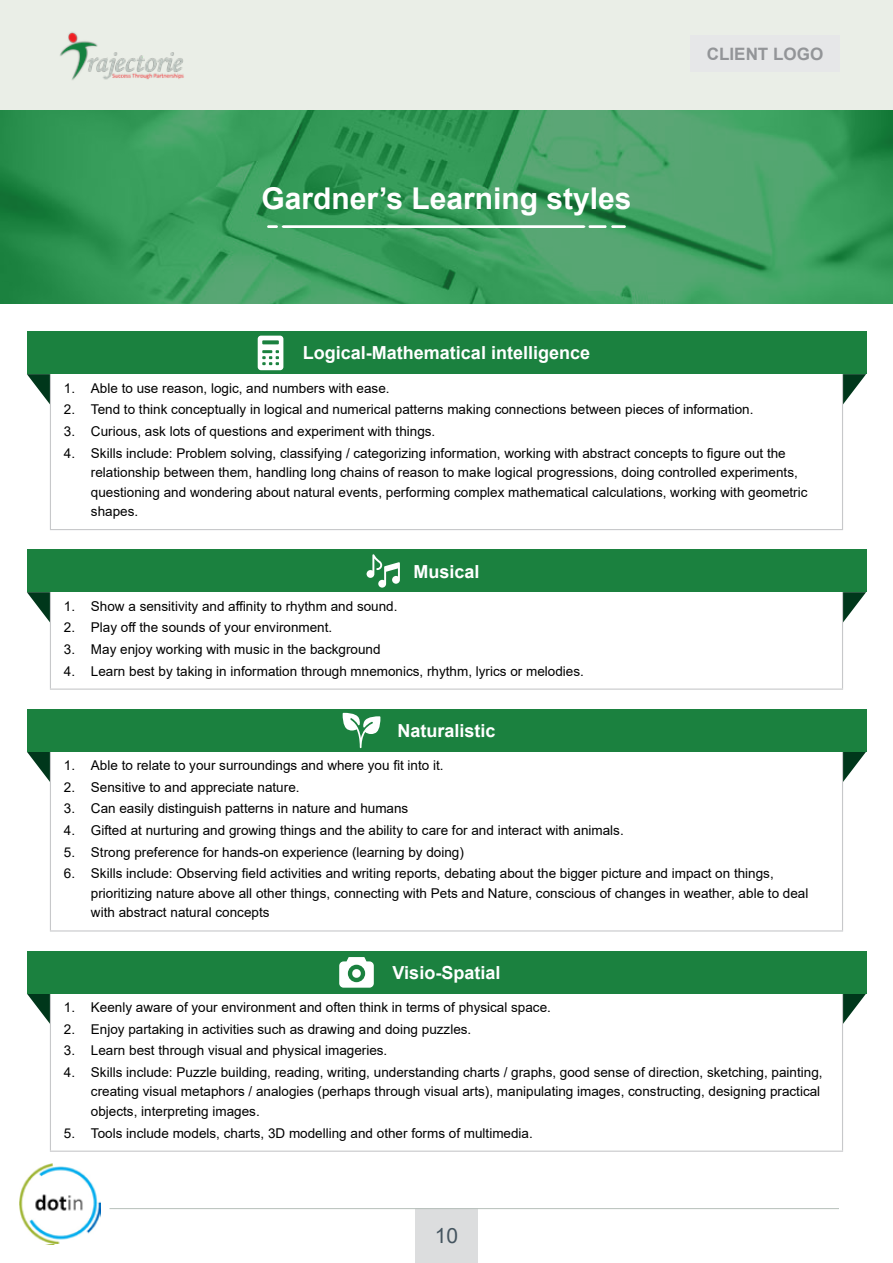
<style>
.page{position:relative;width:893px;height:1263px;background:#fff}
.page>*{position:absolute;margin:0;border:0;box-sizing:border-box;transform-origin:0 0}
.t1{font:700 30px "Arial";color:#fff}
.t2{font:21px "Arial";color:#455560}
.t3{font:700 18px "Arial";color:#fff}
.t4{font:700 17.1px "Arial";color:#939598}
.t5{font:13.5px/19.5px "Arial";color:#000}
</style>
<div class="page">
<div style="left:415px;top:1208px;width:63px;height:55px;background:#dcddde"></div>
<hr style="left:109px;top:1208px;width:730px;height:1px;background:#b6bfba">
<div style="left:0;top:0;width:893px;height:261px;background:#eaeee7"></div>
<img style="left:0;top:111px;width:893px;height:193px">
<img style="left:60px;top:32px;width:124px;height:48px">
<div style="left:690px;top:36px;width:150px;height:36px;background:#e6e7e8"></div>
<svg style="left:27px;top:374px;width:23px;height:31px"></svg>
<svg style="left:843px;top:374px;width:23px;height:31px"></svg>
<hr style="left:50px;top:370px;width:1px;height:159px;background:#c7c8ca">
<hr style="left:842px;top:370px;width:1px;height:159px;background:#c7c8ca">
<hr style="left:50px;top:529px;width:793px;height:1px;background:#c7c8ca">
<div style="left:27px;top:332px;width:839px;height:42px;background:#1b813f"></div>
<svg style="left:258px;top:336px;width:25px;height:34px"></svg>
<svg style="left:27px;top:592px;width:23px;height:31px"></svg>
<svg style="left:843px;top:592px;width:23px;height:31px"></svg>
<hr style="left:50px;top:588px;width:1px;height:100px;background:#c7c8ca">
<hr style="left:842px;top:588px;width:1px;height:100px;background:#c7c8ca">
<hr style="left:50px;top:688px;width:793px;height:2px;background:#c7c8ca">
<div style="left:27px;top:550px;width:839px;height:42px;background:#1b813f"></div>
<svg style="left:367px;top:554px;width:33px;height:34px"></svg>
<svg style="left:27px;top:752px;width:23px;height:30px"></svg>
<svg style="left:843px;top:752px;width:23px;height:30px"></svg>
<hr style="left:50px;top:747px;width:1px;height:183px;background:#c7c8ca">
<hr style="left:842px;top:747px;width:1px;height:183px;background:#c7c8ca">
<hr style="left:50px;top:930px;width:793px;height:1px;background:#c7c8ca">
<div style="left:27px;top:709px;width:839px;height:43px;background:#1b813f"></div>
<svg style="left:343px;top:713px;width:37px;height:35px"></svg>
<svg style="left:27px;top:993px;width:23px;height:31px"></svg>
<svg style="left:843px;top:993px;width:23px;height:31px"></svg>
<hr style="left:50px;top:989px;width:1px;height:161px;background:#c7c8ca">
<hr style="left:842px;top:989px;width:1px;height:161px;background:#c7c8ca">
<hr style="left:50px;top:1150px;width:793px;height:2px;background:#c7c8ca">
<div style="left:27px;top:951px;width:839px;height:42px;background:#1b813f"></div>
<svg style="left:339px;top:957px;width:35px;height:31px"></svg>
<img style="left:20px;top:1163px;width:81px;height:80px">
<svg style="left:267px;top:225px;width:318px;height:3px"></svg>
<hr style="left:588px;top:225px;width:19px;height:3px;background:#fff">
<hr style="left:611px;top:225px;width:15px;height:3px;background:#fff">
<h1 class="t1" style="left:261px;top:178px;width:372px">Gardner’s Learning styles</h1>
<h3 class="t3" style="left:303px;top:341px;width:289px">Logical-Mathematical intelligence</h3>
<p class="t4" style="left:707px;top:43px;width:118px">CLIENT LOGO</p>
<p class="t5" style="left:64px;top:378px;width:327px">1. Able to use reason, logic, and numbers with ease.</p>
<p class="t5" style="left:64px;top:400px;width:691px">2. Tend to think conceptually in logical and numerical patterns making connections between pieces of information.</p>
<p class="t5" style="left:64px;top:421px;width:373px">3. Curious, ask lots of questions and experiment with things.</p>
<p class="t5" style="left:91px;top:443px;width:718px;text-indent:-27px">4. Skills include: Problem solving, classifying / categorizing information, working with abstract concepts to figure out the relationship between them, handling long chains of reason to make logical progressions, doing controlled experiments, questioning and wondering about natural events, performing complex mathematical calculations, working with geometric shapes.</p>
<h3 class="t3" style="left:413px;top:559px;width:68px">Musical</h3>
<p class="t5" style="left:64px;top:596px;width:335px">1. Show a sensitivity and affinity to rhythm and sound.</p>
<p class="t5" style="left:64px;top:618px;width:270px">2. Play off the sounds of your environment.</p>
<p class="t5" style="left:64px;top:639px;width:318px">3. May enjoy working with music in the background</p>
<p class="t5" style="left:64px;top:661px;width:521px">4. Learn best by taking in information through mnemonics, rhythm, lyrics or melodies.</p>
<h3 class="t3" style="left:397px;top:719px;width:100px">Naturalistic</h3>
<p class="t5" style="left:64px;top:755px;width:381px">1. Able to relate to your surroundings and where you fit into it.</p>
<p class="t5" style="left:64px;top:777px;width:237px">2. Sensitive to and appreciate nature.</p>
<p class="t5" style="left:64px;top:799px;width:346px">3. Can easily distinguish patterns in nature and humans</p>
<p class="t5" style="left:64px;top:820px;width:561px">4. Gifted at nurturing and growing things and the ability to care for and interact with animals.</p>
<p class="t5" style="left:64px;top:842px;width:401px">5. Strong preference for hands-on experience (learning by doing)</p>
<p class="t5" style="left:91px;top:864px;width:719px;text-indent:-27px">6. Skills include: Observing field activities and writing reports, debating about the bigger picture and impact on things, prioritizing nature above all other things, connecting with Pets and Nature, conscious of changes in weather, able to deal with abstract natural concepts</p>
<h3 class="t3" style="left:393px;top:961px;width:109px">Visio-Spatial</h3>
<p class="t5" style="left:64px;top:997px;width:488px">1. Keenly aware of your environment and often think in terms of physical space.</p>
<p class="t5" style="left:64px;top:1019px;width:409px">2. Enjoy partaking in activities such as drawing and doing puzzles.</p>
<p class="t5" style="left:64px;top:1041px;width:325px">3. Learn best through visual and physical imageries.</p>
<p class="t5" style="left:91px;top:1062px;width:733px;text-indent:-27px">4. Skills include: Puzzle building, reading, writing, understanding charts / graphs, good sense of direction, sketching, painting, creating visual metaphors / analogies (perhaps through visual arts), manipulating images, constructing, designing practical objects, interpreting images.</p>
<p class="t5" style="left:64px;top:1123px;width:470px">5. Tools include models, charts, 3D modelling and other forms of multimedia.</p>
<h2 class="t2" style="left:435px;top:1221px;width:25px">10</h2>
</div>
